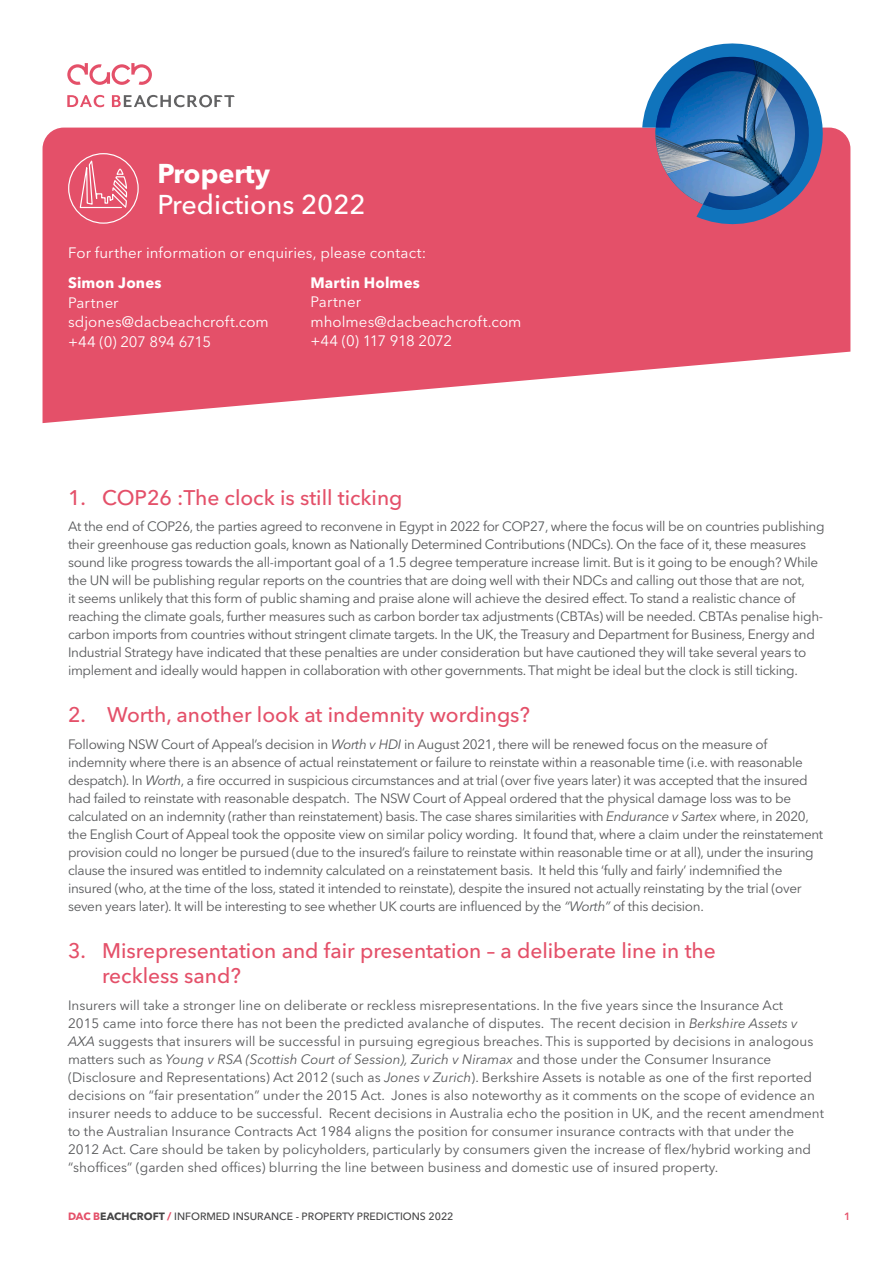
<style>
.page{position:relative;width:893px;height:1263px;background:#fff}
.page>*{position:absolute;margin:0;border:0;box-sizing:border-box;transform-origin:0 0}
.t1{font:500 27px "Avenir Next LT Pro";color:#fff}
.t2{font:700 27px "Avenir Next LT Pro";color:#fff}
.t3{font:500 21px/25.5px "Avenir Next LT Pro";color:#e45069}
.t4{font:15px/19.5px "Avenir Next LT Pro";letter-spacing:.005em;color:#fff}
.t5{font:700 15px "Avenir Next LT Pro";letter-spacing:.01em;color:#fff}
.Numbered_Predictions{font:13.5px/18px "Avenir Next LT Pro";letter-spacing:-.025em;color:#57585a}
.Numbered_Predictions-2{font:13.5px/18px "Avenir Next LT Pro";color:#57585a}
.t6{font:500 10.5px "Avenir Next LT Pro";color:#444445}
.t7{font:600 10.5px "Avenir Next LT Pro";color:#e45069}
.s1{font-style:italic}
.s2{font-weight:700;color:#e45069}
.s3{font-weight:700}
</style>
<div class="page">
<svg style="left:43px;top:128px;width:807px;height:295px;background:#e7677d"></svg>
<div style="left:68px;top:153px;width:71px;height:71px;border:1px solid #fff;border-radius:50%"></div>
<svg style="left:79px;top:154px;width:49px;height:63px;background:#e86d82"></svg>
<svg style="left:67px;top:95px;width:37px;height:12px"></svg>
<svg style="left:112px;top:95px;width:123px;height:12px"></svg>
<svg style="left:67px;top:63px;width:85px;height:22px"></svg>
<svg style="left:642px;top:43px;width:193px;height:185px"></svg>
<img style="left:645px;top:57px;width:174px;height:163px">
<h1 class="t2" style="left:157px;top:157px;width:114px">Property</h1>
<h1 class="t1" style="left:157px;top:189px;width:210px">Predictions 2022</h1>
<p class="t4" style="left:68px;top:243px;width:360px">For further information or enquiries, please contact:</p>
<p class="t5" style="left:68px;top:274px;width:95px">Simon Jones</p>
<p class="t4" style="left:68px;top:293px;width:202px">Partner sdjones@dacbeachcroft.com +44 (0) 207 894 6715</p>
<p class="t5" style="left:310px;top:273px;width:111px">Martin Holmes</p>
<p class="t4" style="left:310px;top:292px;width:213px">Partner mholmes@dacbeachcroft.com +44 (0) 117 918 2072</p>
<p class="t3" style="left:68px;top:485px;width:336px">1. COP26 :The clock is still ticking</p>
<p class="Numbered_Predictions" style="left:68px;top:518px;width:758px">At the end of COP26, the parties agreed to reconvene in Egypt in 2022 for COP27, where the focus will be on countries publishing their greenhouse gas reduction goals, known as Nationally Determined Contributions (NDCs). On the face of it, these measures sound like progress towards the all-important goal of a 1.5 degree temperature increase limit. But is it going to be enough? While the UN will be publishing regular reports on the countries that are doing well with their NDCs and calling out those that are not,<br>it seems unlikely that this form of public shaming and praise alone will achieve the desired effect. To stand a realistic chance of reaching the climate goals, further measures such as carbon border tax adjustments (CBTAs) will be needed. CBTAs penalise high&shy;carbon imports from countries without stringent climate targets. In the UK, the Treasury and Department for Business, Energy and Industrial Strategy have indicated that these penalties are under consideration but have cautioned they will take several years to implement and ideally would happen in collaboration with other governments. That might be ideal but the clock is still ticking.</p>
<p class="t3" style="left:68px;top:702px;width:464px">2. Worth, another look at indemnity wordings?</p>
<p class="Numbered_Predictions" style="left:68px;top:735px;width:757px">Following NSW Court of Appeal’s decision in <span class="s1">Worth v HDI</span> in August 2021, there will be renewed focus on the measure of indemnity where there is an absence of actual reinstatement or failure to reinstate within a reasonable time (i.e. with reasonable despatch). In <span class="s1">Worth</span>, a fire occurred in suspicious circumstances and at trial (over five years later) it was accepted that the insured had failed to reinstate with reasonable despatch. The NSW Court of Appeal ordered that the physical damage loss was to be calculated on an indemnity (rather than reinstatement) basis. The case shares similarities with <span class="s1">Endurance v Sartex</span> where, in 2020, the English Court of Appeal took the opposite view on similar policy wording. It found that, where a claim under the reinstatement provision could no longer be pursued (due to the insured’s failure to reinstate within reasonable time or at all), under the insuring clause the insured was entitled to indemnity calculated on a reinstatement basis. It held this ‘fully and fairly’ indemnified the insured (who, at the time of the loss, stated it intended to reinstate), despite the insured not actually reinstating by the trial (over seven years later). It will be interesting to see whether UK courts are influenced by the <span class="s1">“Worth”</span> of this decision.</p>
<p class="t3" style="left:102px;top:937px;width:615px;text-indent:-34px">3. Misrepresentation and fair presentation – a deliberate line in the reckless sand?</p>
<p class="Numbered_Predictions-2" style="left:68px;top:996px;width:757px">Insurers will take a stronger line on deliberate or reckless misrepresentations. In the five years since the Insurance Act<br>2015 came into force there has not been the predicted avalanche of disputes. The recent decision in <span class="s1">Berkshire Assets v AXA</span> suggests that insurers will be successful in pursuing egregious breaches. This is supported by decisions in analogous matters such as <span class="s1">Young v RSA (Scottish Court of Session), Zurich v Niramax</span> and those under the Consumer Insurance (Disclosure and Representations) Act 2012 (such as <span class="s1">Jones v Zurich</span>). Berkshire Assets is notable as one of the first reported decisions on “fair presentation” under the 2015 Act. Jones is also noteworthy as it comments on the scope of evidence an insurer needs to adduce to be successful. Recent decisions in Australia echo the position in UK, and the recent amendment to the Australian Insurance Contracts Act 1984 aligns the position for consumer insurance contracts with that under the 2012 Act. Care should be taken by policyholders, particularly by consumers given the increase of flex/hybrid working and “shoffices” (garden shed offices) blurring the line between business and domestic use of insured property.</p>
<p class="t6" style="left:68px;top:1210px;width:387px"><span class="s2">DAC B</span><span class="s3">EACHCROFT</span> <span class="s2">/</span> INFORMED INSURANCE - PROPERTY PREDICTIONS 2022</p>
<p class="t7" style="left:844px;top:1210px;width:8px">1</p>
</div>
